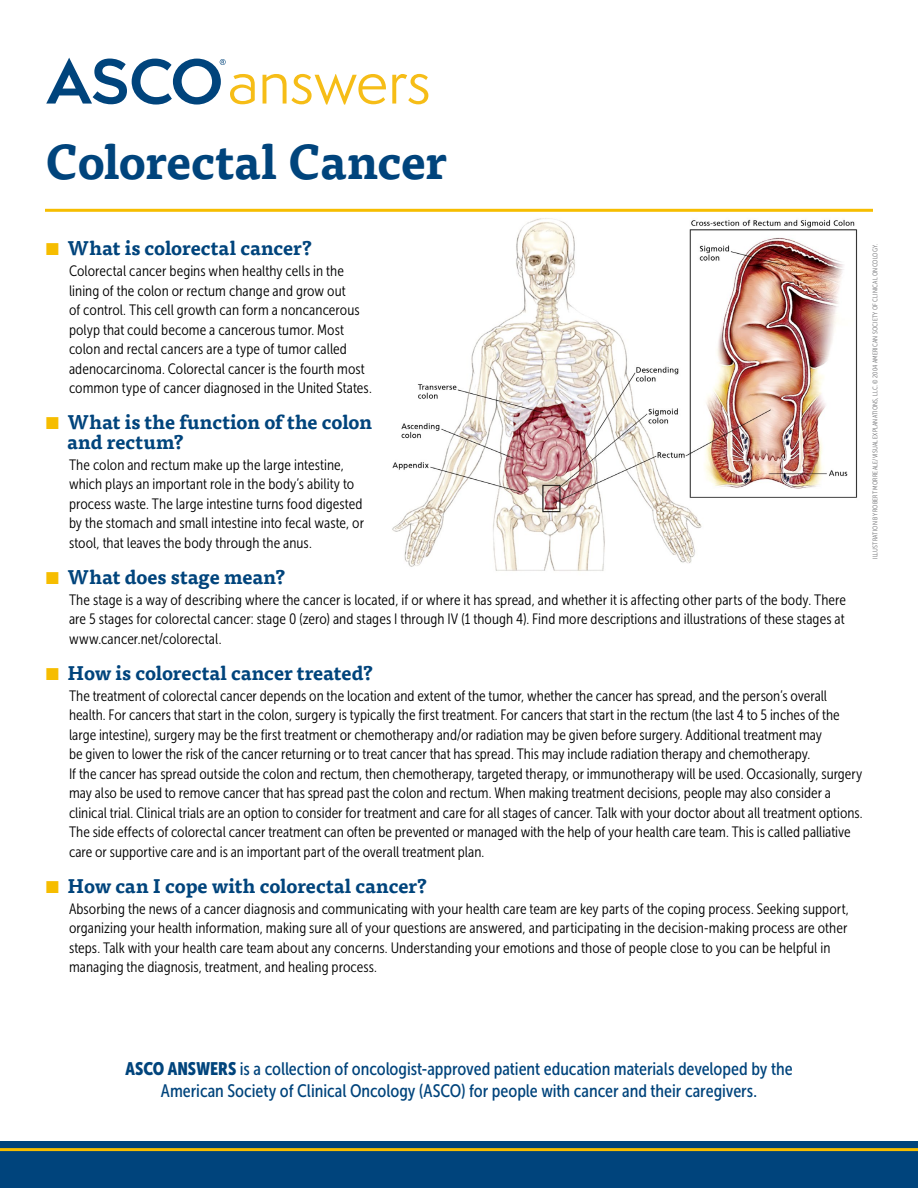
<style>
.page{position:relative;width:918px;height:1188px;background:#fff}
.page>*{position:absolute;margin:0;border:0;box-sizing:border-box;transform-origin:0 0}
.t1{font:700 48px "Tisa Pro";letter-spacing:-.015em;color:#00447c}
.t2{font:700 19.5px/19.5px "Tisa Pro";color:#00447c}
.t3{font:18px/22.5px "Museo Sans Cond 500";letter-spacing:-.005em;color:#00447c;text-align:center}
._1st_paragraph{font:15px/19.5px "Museo Sans Cond 300";color:#000}
.photo_credit{font:6.75px "Museo Sans Cond 300";letter-spacing:.025em;color:#6d6e71}
.s1{font-family:"Museo Sans Cond 900"}
</style>
<div class="page">
<svg style="left:46px;top:58px;width:209px;height:47px"></svg>
<svg style="left:263px;top:74px;width:123px;height:31px"></svg>
<svg style="left:392px;top:74px;width:36px;height:30px"></svg>
<img style="left:392px;top:218px;width:466px;height:353px">
<div style="left:0;top:1141px;width:918px;height:47px;background:#00447c"></div>
<hr style="left:0;top:1148px;width:918px;height:3px;background:#f6bd00">
<hr style="left:45px;top:209px;width:828px;height:3px;background:#f6bd00">
<p class="t1" style="left:45px;top:123px;width:403px">Colorectal Cancer</p>
<p class="t2" style="left:68px;top:237px;width:246px">What is colorectal cancer?</p>
<p class="_1st_paragraph" style="left:69px;top:261px;width:304px">Colorectal cancer begins when healthy cells in the lining of the colon or rectum change and grow out<br>of control. This cell growth can form a noncancerous polyp that could become a cancerous tumor. Most colon and rectal cancers are a type of tumor called adenocarcinoma. Colorectal cancer is the fourth most common type of cancer diagnosed in the United States.</p>
<p class="t2" style="left:68px;top:411px;width:306px">What is the function of the colon and rectum?</p>
<p class="_1st_paragraph" style="left:69px;top:455px;width:297px">The colon and rectum make up the large intestine, which plays an important role in the body’s ability to process waste. The large intestine turns food digested by the stomach and small intestine into fecal waste, or stool, that leaves the body through the anus.</p>
<p class="t2" style="left:68px;top:566px;width:220px">What does stage mean?</p>
<p class="_1st_paragraph" style="left:69px;top:590px;width:779px;text-align:justify">The stage is a way of describing where the cancer is located, if or where it has spread, and whether it is affecting other parts of the body. There are 5 stages for colorectal cancer: stage 0 (zero) and stages I through IV (1 though 4). Find more descriptions and illustrations of these stages at www.cancer.net/colorectal.</p>
<p class="t2" style="left:68px;top:662px;width:307px">How is colorectal cancer treated?</p>
<p class="_1st_paragraph" style="left:69px;top:686px;width:795px">The treatment of colorectal cancer depends on the location and extent of the tumor, whether the cancer has spread, and the person’s overall health. For cancers that start in the colon, surgery is typically the first treatment. For cancers that start in the rectum (the last 4 to 5 inches of the large intestine), surgery may be the first treatment or chemotherapy and/or radiation may be given before surgery. Additional treatment may<br>be given to lower the risk of the cancer returning or to treat cancer that has spread. This may include radiation therapy and chemotherapy.<br>If the cancer has spread outside the colon and rectum, then chemotherapy, targeted therapy, or immunotherapy will be used. Occasionally, surgery may also be used to remove cancer that has spread past the colon and rectum. When making treatment decisions, people may also consider a clinical trial. Clinical trials are an option to consider for treatment and care for all stages of cancer. Talk with your doctor about all treatment options.<br>The side effects of colorectal cancer treatment can often be prevented or managed with the help of your health care team. This is called palliative care or supportive care and is an important part of the overall treatment plan.</p>
<p class="t2" style="left:68px;top:875px;width:361px">How can I cope with colorectal cancer?</p>
<p class="_1st_paragraph" style="left:69px;top:899px;width:782px">Absorbing the news of a cancer diagnosis and communicating with your health care team are key parts of the coping process. Seeking support, organizing your health information, making sure all of your questions are answered, and participating in the decision-making process are other steps. Talk with your health care team about any concerns. Understanding your emotions and those of people close to you can be helpful in managing the diagnosis, treatment, and healing process.</p>
<p class="photo_credit" style="left:872px;top:559px;width:317px;rotate:-90deg">ILLUSTRATION BY ROBERT MORREALE/VISUAL EXPLANATIONS, LLC. © 2004 AMERICAN SOCIETY OF CLINICAL ONCOLOGY.</p>
<p class="t3" style="left:125px;top:1057px;width:669px"><span class="s1">ASCO ANSWERS</span> is a collection of oncologist-approved patient education materials developed by the<br>American Society of Clinical Oncology (ASCO) for people with cancer and their caregivers.</p>
</div>
